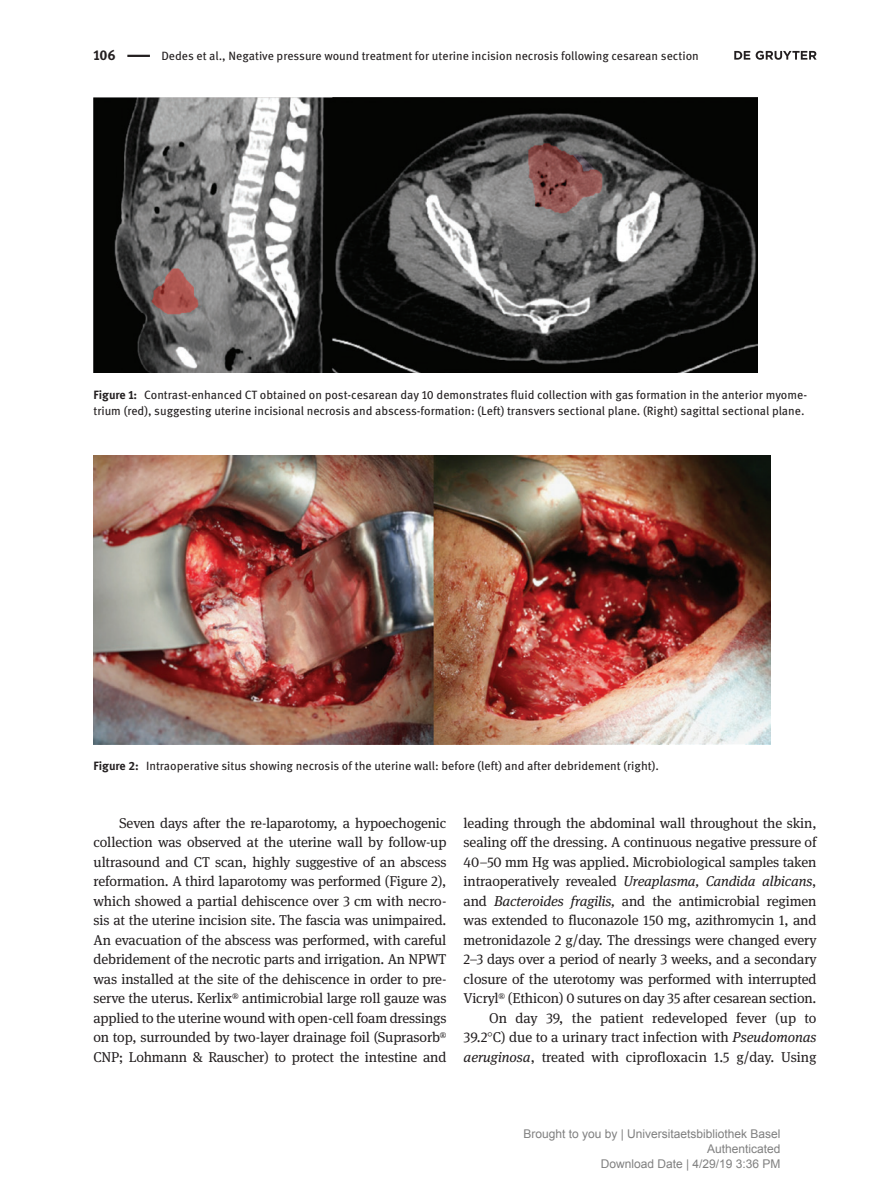
<style>
.page{position:relative;width:893px;height:1191px;background:#fff}
.page>*{position:absolute;margin:0;border:0;box-sizing:border-box;transform-origin:0 0}
.t1{font:14.25px/19.5px "DG Meta Serif Science";letter-spacing:-.01em;color:#231f20;text-align:justify}
.t2{font:700 14.25px "DG Meta Science";color:#231f20}
.t3{font:12px/16.5px "DG Meta Science";color:#231f20}
.t4{font:12px/15px "Arial";color:#808080;text-align:right}
.s1{font-weight:700}
.s2{font-style:italic}
</style>
<div class="page">
<hr style="left:127px;top:55px;width:23px;height:2px;background:#231f20">
<img style="left:94px;top:455px;width:677px;height:289px">
<img style="left:94px;top:98px;width:663px;height:274px">
<svg style="left:734px;top:51px;width:83px;height:9px"></svg>
<p class="t2" style="left:94px;top:44px;width:24px">106</p>
<p class="t3" style="left:161px;top:47px;width:539px">Dedes et al., Negative pressure wound treatment for uterine incision necrosis following cesarean section</p>
<p class="t3" style="left:94px;top:386px;width:715px"><span class="s1">Figure 1:</span> Contrast-enhanced CT obtained on post-cesarean day 10 demonstrates fluid collection with gas formation in the anterior myome&shy;trium (red), suggesting uterine incisional necrosis and abscess-formation: (Left) transvers sectional plane. (Right) sagittal sectional plane.</p>
<p class="t3" style="left:94px;top:757px;width:567px"><span class="s1">Figure 2:</span> Intraoperative situs showing necrosis of the uterine wall: before (left) and after debridement (right).</p>
<p class="t1" style="left:94px;top:812px;width:354px;text-indent:26px">Seven days after the re-laparotomy, a hypoechogenic collection was observed at the uterine wall by follow-up ultrasound and CT scan, highly suggestive of an abscess reformation. A third laparotomy was performed (Figure 2), which showed a partial dehiscence over 3 cm with necro&shy;sis at the uterine incision site. The fascia was unimpaired.<br>An evacuation of the abscess was performed, with careful debridement of the necrotic parts and irrigation. An NPWT was installed at the site of the dehiscence in order to pre&shy;serve the uterus. Kerlix<sup>®</sup> antimicrobial large roll gauze was applied to the uterine wound with open-cell foam dressings on top, surrounded by two-layer drainage foil (Suprasorb<sup>® </sup>CNP; Lohmann &amp; Rauscher) to protect the intestine and</p>
<p class="t1" style="left:464px;top:812px;width:354px;text-align:right">leading through the abdominal wall throughout the skin, sealing off the dressing. A continuous negative pressure of 40–50 mm Hg was applied. Microbiological samples taken intraoperatively revealed <span class="s2">Ureaplasma, Candida albicans</span>, and <span class="s2">Bacteroides fragilis,</span> and the antimicrobial regimen was extended to fluconazole 150 mg, azithromycin 1, and metronidazole 2 g/day. The dressings were changed every 2–3 days over a period of nearly 3 weeks, and a secondary closure of the uterotomy was performed with interrupted Vicryl<sup>®</sup> (Ethicon) 0 sutures on day 35 after cesarean section.<br>On day 39, the patient redeveloped fever (up to 39.2 C) due to a urinary tract infection with <span class="s2">Pseudomonas aeruginosa</span>, treated with ciprofloxacin 1.5 g/day. Using</p>
<p class="t4" style="left:523px;top:1127px;width:259px">Brought to you by | Universitaetsbibliothek Basel<br>Authenticated<br>Download Date | 4/29/19 3:36 PM</p>
</div>
